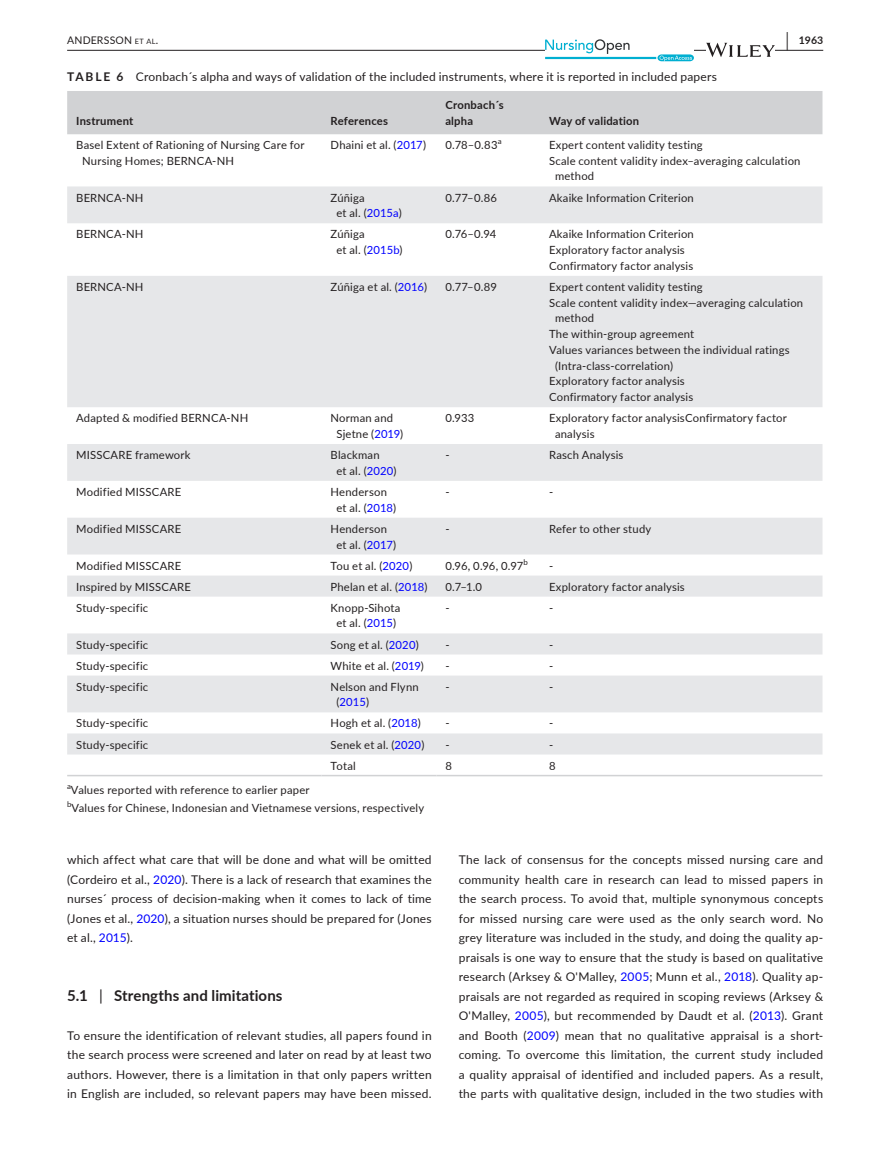
<style>
.page{position:relative;width:893px;height:1174px;background:#fff}
.page>*{position:absolute;margin:0;border:0;box-sizing:border-box;transform-origin:0 0}
.t1{font:700 19.5px "Lato";color:#231f20;scale:.48 1}
.t2{font:700 15px "Lato";letter-spacing:.005em;color:#231f20}
.t3{font:12px/19.5px "Lato";letter-spacing:.015em;color:#231f20;text-align:justify}
.t4{font:11.25px/15.8px "Lato";letter-spacing:.015em;color:#231f20}
.t5{font:700 11.25px/15.8px "Lato";letter-spacing:.02em;color:#231f20}
.t6{font:10.5px "Lato";letter-spacing:.02em;color:#231f20}
.t7{font:700 10.5px "Lato";color:#231f20}
.t8{font:7.8px "Lato";color:#231f20}
.s1{font-size:7.35px}
.s2{font-weight:700}
.s3{color:#00f}
.s4{font-weight:400}
</style>
<div class="page">
<hr style="left:67px;top:50px;width:756px;height:1px;background:#231f20">
<svg style="left:545px;top:39px;width:149px;height:22px"></svg>
<svg style="left:706px;top:43px;width:69px;height:14px"></svg>
<div style="left:67px;top:91px;width:755px;height:43px;background:#d1d2d4"></div>
<svg style="left:67px;top:186px;width:755px;height:568px;fill:#e6e7e9"></svg>
<hr style="left:67px;top:775px;width:254px;height:1px;background:#d1d2d4">
<hr style="left:321px;top:775px;width:115px;height:1px;background:#d1d2d4">
<hr style="left:436px;top:775px;width:104px;height:1px;background:#d1d2d4">
<hr style="left:540px;top:775px;width:282px;height:1px;background:#d1d2d4">
<h1 class="t1" style="left:786px;top:25px;width:7px">|</h1>
<p class="t6" style="left:67px;top:33px;width:93px">ANDERSSON <span class="s1">et al</span>.</p>
<p class="t7" style="left:799px;top:33px;width:26px">1963</p>
<p class="t3" style="left:67px;top:67px;width:651px"><span class="s2">TABLE 6</span> Cronbach´s alpha and ways of validation of the included instruments, where it is reported in included papers</p>
<p class="t5" style="left:76px;top:113px;width:59px">Instrument</p>
<p class="t5" style="left:330px;top:113px;width:59px">References</p>
<p class="t5" style="left:445px;top:97px;width:60px">Cronbach´s alpha</p>
<p class="t5" style="left:549px;top:113px;width:92px">Way of validation</p>
<p class="t4" style="left:82px;top:136px;width:224px;text-indent:-6px">Basel Extent of Rationing of Nursing Care for<br>Nursing Homes; BERNCA-NH</p>
<p class="t4" style="left:330px;top:136px;width:97px">Dhaini et al. (<span class="s3">2017</span>)</p>
<p class="t4" style="left:445px;top:136px;width:54px">0.78–0.83</p>
<p class="t8" style="left:498px;top:135px;width:5px">a</p>
<p class="t4" style="left:549px;top:136px;width:155px">Expert content validity testing</p>
<p class="t4" style="left:549px;top:152px;width:253px">Scale content validity index–averaging calculation</p>
<p class="t4" style="left:555px;top:168px;width:41px">method</p>
<p class="t4" style="left:76px;top:189px;width:69px">BERNCA-NH</p>
<p class="t4" style="left:336px;top:189px;width:67px;text-indent:-6px">Zúñiga<br>et al. (<span class="s3">2015a</span>)</p>
<p class="t4" style="left:445px;top:189px;width:53px">0.77–0.86</p>
<p class="t4" style="left:549px;top:189px;width:146px">Akaike Information Criterion</p>
<p class="t4" style="left:76px;top:226px;width:69px">BERNCA-NH</p>
<p class="t4" style="left:336px;top:226px;width:68px;text-indent:-6px">Zúñiga<br>et al. (<span class="s3">2015b</span>)</p>
<p class="t4" style="left:445px;top:226px;width:52px">0.76–0.94</p>
<p class="t4" style="left:549px;top:226px;width:146px">Akaike Information Criterion<br>Exploratory factor analysis<br>Confirmatory factor analysis</p>
<p class="t4" style="left:76px;top:278px;width:69px">BERNCA-NH</p>
<p class="t4" style="left:330px;top:278px;width:98px">Zúñiga et al. (<span class="s3">2016</span>)</p>
<p class="t4" style="left:445px;top:278px;width:53px">0.77–0.89</p>
<p class="t4" style="left:549px;top:278px;width:155px">Expert content validity testing</p>
<p class="t4" style="left:549px;top:294px;width:256px">Scale content validity index—averaging calculation</p>
<p class="t4" style="left:555px;top:310px;width:41px">method</p>
<p class="t4" style="left:549px;top:326px;width:147px">The within-group agreement</p>
<p class="t4" style="left:549px;top:341px;width:242px">Values variances between the individual ratings</p>
<p class="t4" style="left:555px;top:357px;width:120px">(Intra-class-correlation)</p>
<p class="t4" style="left:549px;top:373px;width:137px">Exploratory factor analysis</p>
<p class="t4" style="left:549px;top:389px;width:146px">Confirmatory factor analysis</p>
<p class="t4" style="left:76px;top:410px;width:174px">Adapted &amp; modified BERNCA-NH</p>
<p class="t4" style="left:336px;top:410px;width:68px;text-indent:-6px">Norman and<br>Sjetne (<span class="s3">2019</span>)</p>
<p class="t4" style="left:445px;top:410px;width:31px">0.933</p>
<p class="t4" style="left:555px;top:410px;width:233px;text-indent:-6px">Exploratory factor analysisConfirmatory factor analysis</p>
<p class="t4" style="left:76px;top:447px;width:116px">MISSCARE framework</p>
<p class="t4" style="left:336px;top:447px;width:62px;text-indent:-6px">Blackman<br>et al. (<span class="s3">2020</span>)</p>
<p class="t4" style="left:445px;top:447px;width:6px">-</p>
<p class="t4" style="left:549px;top:447px;width:76px">Rasch Analysis</p>
<p class="t4" style="left:76px;top:483px;width:107px">Modified MISSCARE</p>
<p class="t4" style="left:336px;top:483px;width:61px;text-indent:-6px">Henderson et al. (<span class="s3">2018</span>)</p>
<p class="t4" style="left:445px;top:483px;width:6px">-</p>
<p class="t4" style="left:549px;top:483px;width:6px">-</p>
<p class="t4" style="left:76px;top:520px;width:107px">Modified MISSCARE</p>
<p class="t4" style="left:336px;top:520px;width:61px;text-indent:-6px">Henderson et al. (<span class="s3">2017</span>)</p>
<p class="t4" style="left:445px;top:520px;width:6px">-</p>
<p class="t4" style="left:549px;top:520px;width:104px">Refer to other study</p>
<p class="t4" style="left:76px;top:557px;width:107px">Modified MISSCARE</p>
<p class="t4" style="left:331px;top:557px;width:83px">Tou et al. (<span class="s3">2020</span>)</p>
<p class="t4" style="left:445px;top:557px;width:79px">0.96, 0.96, 0.97</p>
<p class="t8" style="left:523px;top:556px;width:6px">b</p>
<p class="t4" style="left:549px;top:557px;width:6px">-</p>
<p class="t4" style="left:76px;top:578px;width:116px">Inspired by MISSCARE</p>
<p class="t4" style="left:330px;top:578px;width:98px">Phelan et al. (<span class="s3">2018</span>)</p>
<p class="t4" style="left:445px;top:578px;width:38px">0.7–1.0</p>
<p class="t4" style="left:549px;top:578px;width:137px">Exploratory factor analysis</p>
<p class="t4" style="left:76px;top:599px;width:74px">Study-specific</p>
<p class="t4" style="left:330px;top:599px;width:71px;text-align:center">Knopp-Sihota et al. (<span class="s3">2015</span>)</p>
<p class="t4" style="left:445px;top:599px;width:6px">-</p>
<p class="t4" style="left:549px;top:599px;width:6px">-</p>
<p class="t4" style="left:76px;top:636px;width:74px">Study-specific</p>
<p class="t4" style="left:331px;top:636px;width:90px">Song et al. (<span class="s3">2020</span>)</p>
<p class="t4" style="left:445px;top:636px;width:6px">-</p>
<p class="t4" style="left:549px;top:636px;width:6px">-</p>
<p class="t4" style="left:76px;top:657px;width:74px">Study-specific</p>
<p class="t4" style="left:331px;top:657px;width:95px">White et al. (<span class="s3">2019</span>)</p>
<p class="t4" style="left:445px;top:657px;width:6px">-</p>
<p class="t4" style="left:549px;top:657px;width:6px">-</p>
<p class="t4" style="left:76px;top:678px;width:74px">Study-specific</p>
<p class="t4" style="left:337px;top:678px;width:84px;text-indent:-6px">Nelson and Flynn (<span class="s3">2015</span>)</p>
<p class="t4" style="left:445px;top:678px;width:6px">-</p>
<p class="t4" style="left:549px;top:678px;width:6px">-</p>
<p class="t4" style="left:76px;top:715px;width:74px">Study-specific</p>
<p class="t4" style="left:331px;top:715px;width:92px">Hogh et al. (<span class="s3">2018</span>)</p>
<p class="t4" style="left:445px;top:715px;width:6px">-</p>
<p class="t4" style="left:549px;top:715px;width:6px">-</p>
<p class="t4" style="left:76px;top:736px;width:74px">Study-specific</p>
<p class="t4" style="left:331px;top:736px;width:95px">Senek et al. (<span class="s3">2020</span>)</p>
<p class="t4" style="left:445px;top:736px;width:6px">-</p>
<p class="t4" style="left:549px;top:736px;width:6px">-</p>
<p class="t4" style="left:331px;top:757px;width:27px">Total</p>
<p class="t4" style="left:445px;top:757px;width:8px">8</p>
<p class="t4" style="left:549px;top:757px;width:8px">8</p>
<p class="t8" style="left:67px;top:781px;width:5px">a</p>
<p class="t4" style="left:71px;top:782px;width:240px">Values reported with reference to earlier paper</p>
<p class="t8" style="left:67px;top:799px;width:6px">b</p>
<p class="t4" style="left:71px;top:800px;width:354px">Values for Chinese, Indonesian and Vietnamese versions, respectively</p>
<p class="t3" style="left:67px;top:849px;width:366px">which affect what care that will be done and what will be omitted (Cordeiro et al., <span class="s3">2020</span>). There is a lack of research that examines the nurses´ process of decision-making when it comes to lack of time (Jones et al., <span class="s3">2020</span>), a situation nurses should be prepared for (Jones et al., <span class="s3">2015</span>).</p>
<p class="t2" style="left:67px;top:984px;width:217px">5.1 <span class="s4">|</span> Strengths and limitations</p>
<p class="t3" style="left:67px;top:1025px;width:366px">To ensure the identification of relevant studies, all papers found in the search process were screened and later on read by at least two authors. However, there is a limitation in that only papers written in English are included, so relevant papers may have been missed.</p>
<p class="t3" style="left:459px;top:849px;width:366px">The lack of consensus for the concepts missed nursing care and community health care in research can lead to missed papers in the search process. To avoid that, multiple synonymous concepts for missed nursing care were used as the only search word. No grey literature was included in the study, and doing the quality ap&shy;praisals is one way to ensure that the study is based on qualitative research (Arksey &amp; O'Malley, <span class="s3">2005</span>; Munn et al., <span class="s3">2018</span>). Quality ap&shy;praisals are not regarded as required in scoping reviews (Arksey &amp; O'Malley, <span class="s3">2005</span>), but recommended by Daudt et al. (<span class="s3">2013</span>). Grant and Booth (<span class="s3">2009</span>) mean that no qualitative appraisal is a short&shy;coming. To overcome this limitation, the current study included a quality appraisal of identified and included papers. As a result, the parts with qualitative design, included in the two studies with</p>
</div>
